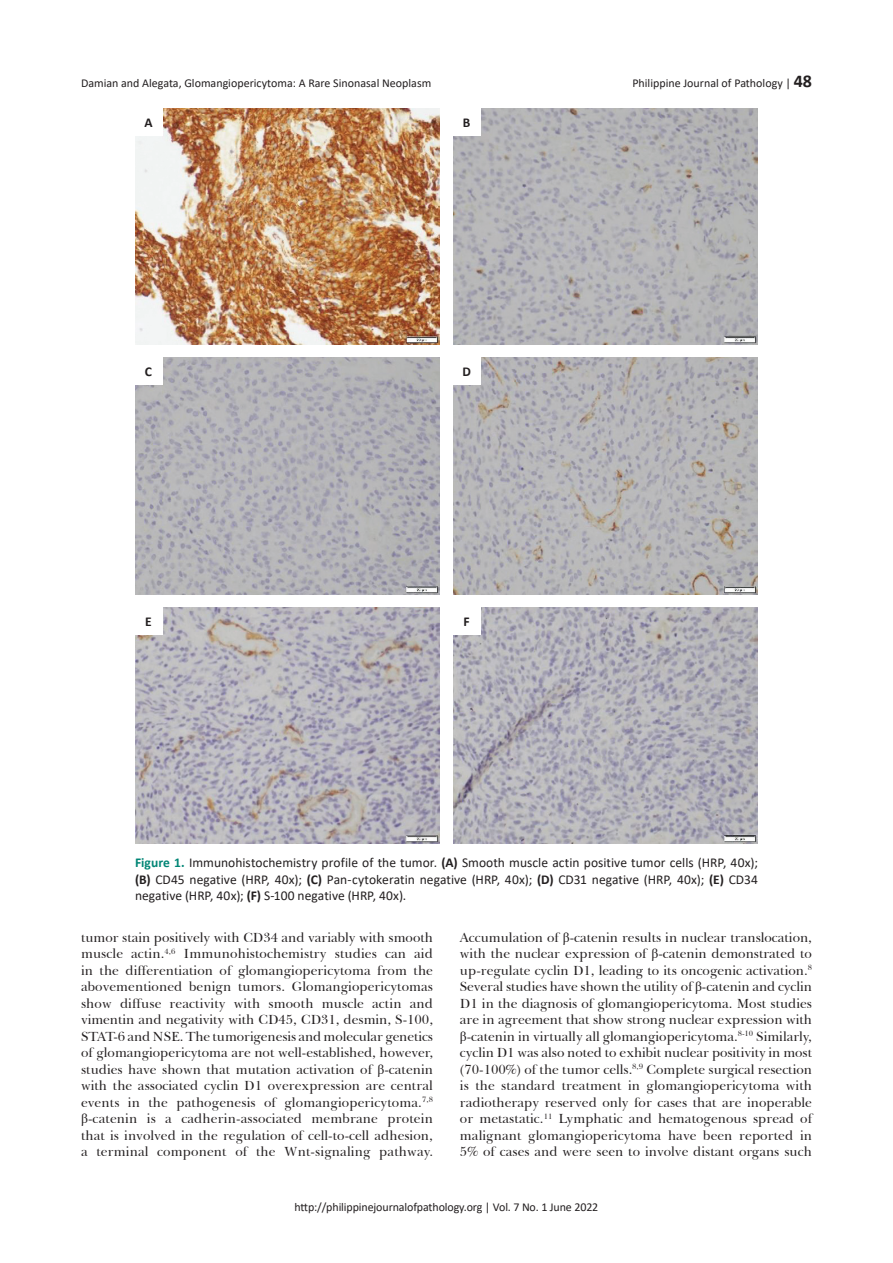
<style>
.page{position:relative;width:893px;height:1263px;background:#fff}
.page>*{position:absolute;margin:0;border:0;box-sizing:border-box;transform-origin:0 0}
.t1{font:13.5px/16.5px "Baskerville BT";letter-spacing:.005em;color:#231f20;text-align:justify}
.t2{font:13.5px/16.5px "Calibri";color:#231f20;text-align:justify}
.t3{font:700 13.5px "Calibri";color:#231f20}
.t4{font:12px "Calibri";color:#231f20}
.s1{font-weight:700;font-size:18px}
.s2{font-weight:700;color:#008575}
.s3{font-weight:700}
.s4{font-family:"Times New Roman"}
</style>
<div class="page">
<img style="left:453px;top:358px;width:305px;height:236px">
<img style="left:453px;top:608px;width:305px;height:236px">
<img style="left:135px;top:358px;width:305px;height:236px">
<img style="left:135px;top:608px;width:305px;height:236px">
<img style="left:453px;top:108px;width:305px;height:236px">
<img style="left:135px;top:108px;width:305px;height:236px">
<div style="left:135px;top:108px;width:27px;height:27px;background:#fff"></div>
<div style="left:135px;top:358px;width:27px;height:27px;background:#fff"></div>
<div style="left:135px;top:608px;width:27px;height:26px;background:#fff"></div>
<div style="left:453px;top:108px;width:27px;height:27px;background:#fff"></div>
<div style="left:453px;top:358px;width:27px;height:27px;background:#fff"></div>
<div style="left:453px;top:608px;width:27px;height:26px;background:#fff"></div>
<p class="t4" style="left:81px;top:75px;width:352px">Damian and Alegata, Glomangiopericytoma: A Rare Sinonasal Neoplasm</p>
<p class="t4" style="left:632px;top:75px;width:181px">Philippine Journal of Pathology | <span class="s1">48</span></p>
<p class="t3" style="left:144px;top:113px;width:10px">A</p>
<p class="t3" style="left:463px;top:113px;width:9px">B</p>
<p class="t3" style="left:145px;top:362px;width:9px">C</p>
<p class="t3" style="left:462px;top:362px;width:10px">D</p>
<p class="t3" style="left:145px;top:612px;width:8px">E</p>
<p class="t3" style="left:464px;top:612px;width:8px">F</p>
<p class="t2" style="left:135px;top:854px;width:624px"><span class="s2">Figure 1.</span> Immunohistochemistry profile of the tumor. <span class="s3">(A)</span> Smooth muscle actin positive tumor cells (HRP, 40x); <span class="s3">(B)</span> CD45 negative (HRP, 40x); <span class="s3">(C)</span> Pan-cytokeratin negative (HRP, 40x); <span class="s3">(D)</span> CD31 negative (HRP, 40x); <span class="s3">(E)</span> CD34 negative (HRP, 40x); <span class="s3">(F)</span> S-100 negative (HRP, 40x).</p>
<p class="t1" style="left:81px;top:929px;width:354px">tumor stain positively with CD34 and variably with smooth muscle actin.<sup>4,6</sup> Immunohistochemistry studies can aid in the differentiation of glomangiopericytoma from the abovementioned benign tumors. Glomangiopericytomas show diffuse reactivity with smooth muscle actin and vimentin and negativity with CD45, CD31, desmin, S-100, STAT-6 and NSE. The tumorigenesis and molecular genetics of glomangiopericytoma are not well-established, however, studies have shown that mutation activation of <span class="s4">β</span>-catenin with the associated cyclin D1 overexpression are central events in the pathogenesis of glomangiopericytoma.<sup>7,8 </sup><span class="s4">β</span>-catenin is a cadherin-associated membrane protein that is involved in the regulation of cell-to-cell adhesion, a terminal component of the Wnt-signaling pathway.</p>
<p class="t1" style="left:460px;top:929px;width:354px">Accumulation of <span class="s4">β</span>-catenin results in nuclear translocation, with the nuclear expression of <span class="s4">β</span>-catenin demonstrated to up-regulate cyclin D1, leading to its oncogenic activation.<sup>8<br></sup>Several studies have shown the utility of <span class="s4">β</span>-catenin and cyclin D1 in the diagnosis of glomangiopericytoma. Most studies are in agreement that show strong nuclear expression with <span class="s4">β</span>-catenin in virtually all glomangiopericytoma.<sup>8-10</sup> Similarly, cyclin D1 was also noted to exhibit nuclear positivity in most (70-100%) of the tumor cells.<sup>8,9</sup> Complete surgical resection is the standard treatment in glomangiopericytoma with radiotherapy reserved only for cases that are inoperable or metastatic.<sup>11</sup> Lymphatic and hematogenous spread of malignant glomangiopericytoma have been reported in 5% of cases and were seen to involve distant organs such</p>
<p class="t4" style="left:294px;top:1198px;width:305px">http://philippinejournalofpathology.org | Vol. 7 No. 1 June 2022</p>
</div>
